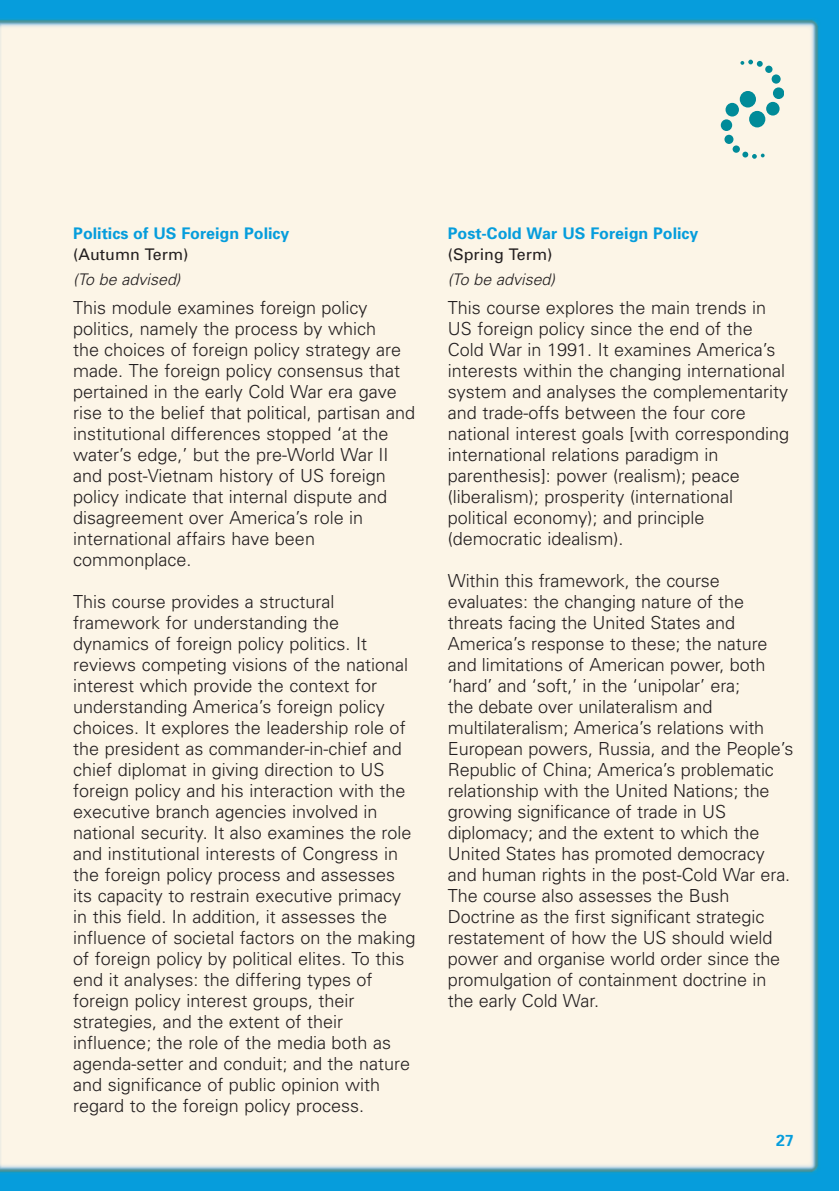
<style>
.page{position:relative;width:840px;height:1191px;background:#fff}
.page>*{position:absolute;margin:0;border:0;box-sizing:border-box;transform-origin:0 0}
.t1{font:300 18px/21px "Univers";color:#231f20}
.t2{font:700 16px "Univers";color:#069ddc}
.t3{font:italic 300 16px "Univers";color:#231f20}
.t4{font:16px "Univers";color:#231f20}
</style>
<div class="page">
<img style="left:0;top:1px;width:838px;height:1190px">
<svg style="left:740px;top:60px;width:22px;height:7px"></svg>
<svg style="left:764px;top:66px;width:8px;height:7px"></svg>
<div style="left:771px;top:74px;width:9px;height:10px;background:#008b99;border-radius:50%"></div>
<div style="left:772px;top:87px;width:11px;height:12px;background:#008b99;border-radius:50%"></div>
<div style="left:765px;top:102px;width:14px;height:14px;background:#008b99;border-radius:50%"></div>
<div style="left:748px;top:111px;width:17px;height:16px;background:#008b99;border-radius:50%"></div>
<svg style="left:742px;top:152px;width:22px;height:7px"></svg>
<div style="left:732px;top:145px;width:7px;height:8px;background:#008b99;border-radius:50%"></div>
<div style="left:724px;top:135px;width:9px;height:9px;background:#008b99;border-radius:50%"></div>
<div style="left:720px;top:119px;width:11px;height:12px;background:#008b99;border-radius:50%"></div>
<div style="left:725px;top:103px;width:13px;height:13px;background:#008b99;border-radius:50%"></div>
<div style="left:739px;top:91px;width:16px;height:16px;background:#008b99;border-radius:50%"></div>
<p class="t2" style="left:73px;top:227px;width:218px">Politics of US Foreign Policy</p>
<p class="t4" style="left:73px;top:248px;width:117px">(Autumn Term)</p>
<p class="t3" style="left:73px;top:274px;width:112px">(To be advised)</p>
<p class="t1" style="left:73px;top:298px;width:343px">This module examines foreign policy politics, namely the process by which<br>the choices of foreign policy strategy are made. The foreign policy consensus that pertained in the early Cold War era gave rise to the belief that political, partisan and institutional differences stopped ‘at the water’s edge,’ but the pre-World War II and post-Vietnam history of US foreign policy indicate that internal dispute and disagreement over America’s role in international affairs have been commonplace.</p>
<p class="t1" style="left:73px;top:592px;width:344px">This course provides a structural framework for understanding the dynamics of foreign policy politics. It reviews competing visions of the national interest which provide the context for understanding America’s foreign policy choices. It explores the leadership role of the president as commander-in-chief and chief diplomat in giving direction to US foreign policy and his interaction with the executive branch agencies involved in national security. It also examines the role and institutional interests of Congress in the foreign policy process and assesses its capacity to restrain executive primacy in this field. In addition, it assesses the influence of societal factors on the making of foreign policy by political elites. To this end it analyses: the differing types of foreign policy interest groups, their strategies, and the extent of their influence; the role of the media both as agenda-setter and conduit; and the nature and significance of public opinion with regard to the foreign policy process.</p>
<p class="t2" style="left:447px;top:227px;width:252px">Post-Cold War US Foreign Policy</p>
<p class="t4" style="left:447px;top:248px;width:106px">(Spring Term)</p>
<p class="t3" style="left:447px;top:274px;width:112px">(To be advised)</p>
<p class="t1" style="left:447px;top:298px;width:343px">This course explores the main trends in US foreign policy since the end of the Cold War in 1991. It examines America’s interests within the changing international system and analyses the complementarity and trade-offs between the four core national interest goals [with corresponding international relations paradigm in parenthesis]: power (realism); peace (liberalism); prosperity (international political economy); and principle (democratic idealism).</p>
<p class="t1" style="left:447px;top:571px;width:347px">Within this framework, the course evaluates: the changing nature of the threats facing the United States and America’s response to these; the nature and limitations of American power, both ‘hard’ and ‘soft,’ in the ‘unipolar’ era;<br>the debate over unilateralism and multilateralism; America’s relations with European powers, Russia, and the People’s Republic of China; America’s problematic relationship with the United Nations; the growing significance of trade in US diplomacy; and the extent to which the United States has promoted democracy and human rights in the post-Cold War era.<br>The course also assesses the Bush Doctrine as the first significant strategic restatement of how the US should wield power and organise world order since the promulgation of containment doctrine in the early Cold War.</p>
<p class="t2" style="left:775px;top:1134px;width:19px">27</p>
</div>
